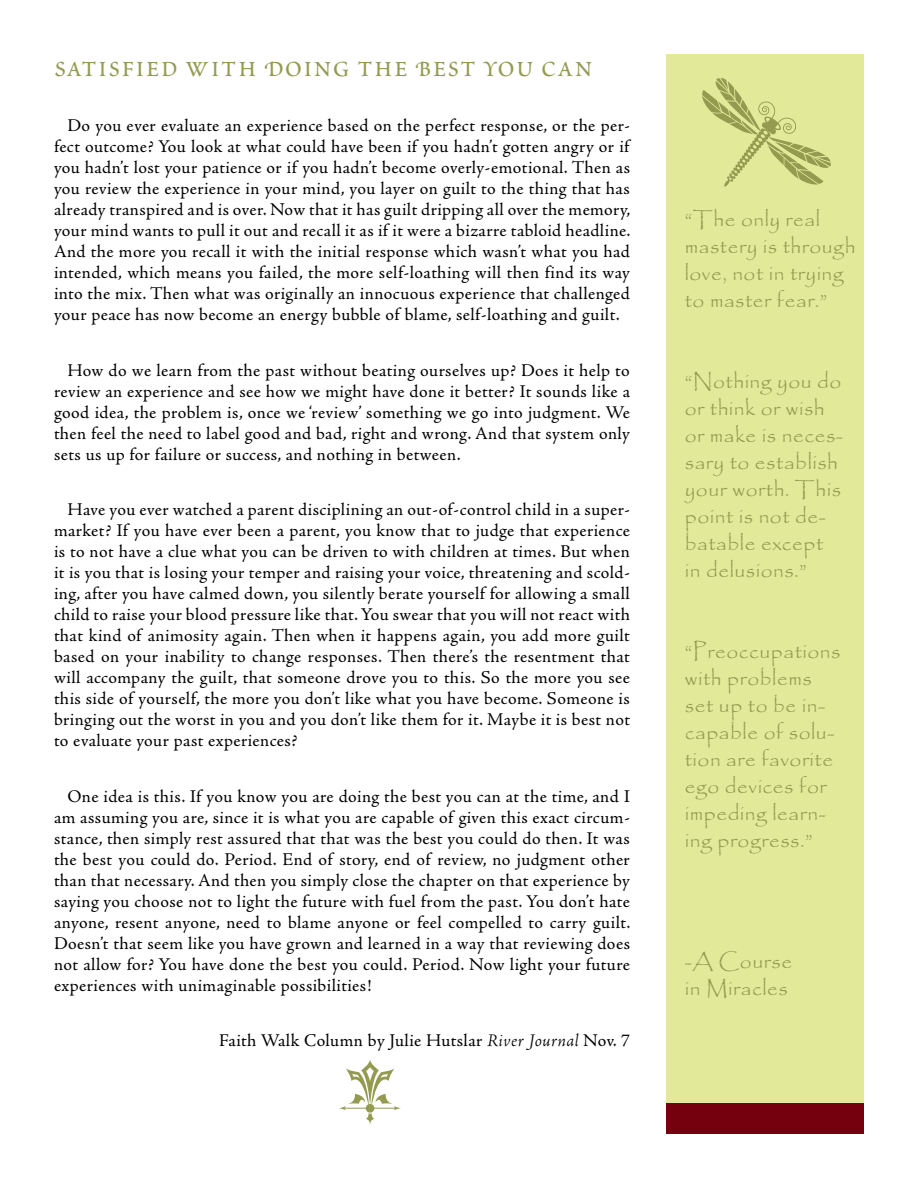
<style>
.page{position:relative;width:918px;height:1188px;background:#fff}
.page>*{position:absolute;margin:0;border:0;box-sizing:border-box;transform-origin:0 0}
.t1{font:33px "Poetica Roman Small Caps";letter-spacing:.025em;color:#949b50}
.t2{font:21px/27px "Papyrus";letter-spacing:.025em;color:#949b50}
.t3{font:18px/21px "Adobe Jenson Pro";letter-spacing:.02em;color:#000;text-align:justify}
.s1{font-weight:300;font-style:italic}
</style>
<div class="page">
<div style="left:666px;top:54px;width:198px;height:1080px;background:#e2ea9a"></div>
<div style="left:666px;top:1103px;width:198px;height:31px;background:#75000e"></div>
<svg style="left:702px;top:78px;width:129px;height:109px"></svg>
<svg style="left:339px;top:1059px;width:62px;height:66px"></svg>
<h1 class="t1" style="left:54px;top:54px;width:540px">Satisfied with Doing the Best You Can</h1>
<p class="t3" style="left:54px;top:115px;width:578px;text-indent:14px">Do you ever evaluate an experience based on the perfect response, or the per&shy;fect outcome? You look at what could have been if you hadn’t gotten angry or if you hadn’t lost your patience or if you hadn’t become overly-emotional. Then as you review the experience in your mind, you layer on guilt to the thing that has already transpired and is over. Now that it has guilt dripping all over the memory, your mind wants to pull it out and recall it as if it were a bizarre tabloid headline.<br>And the more you recall it with the initial response which wasn’t what you had intended, which means you failed, the more self-loathing will then find its way into the mix. Then what was originally an innocuous experience that challenged your peace has now become an energy bubble of blame, self-loathing and guilt.</p>
<p class="t3" style="left:54px;top:360px;width:578px;text-indent:14px">How do we learn from the past without beating ourselves up? Does it help to review an experience and see how we might have done it better? It sounds like a good idea, the problem is, once we ‘review’ something we go into judgment. We then feel the need to label good and bad, right and wrong. And that system only sets us up for failure or success, and nothing in between.</p>
<p class="t3" style="left:54px;top:499px;width:578px;text-indent:14px">Have you ever watched a parent disciplining an out-of-control child in a super&shy;market? If you have ever been a parent, you know that to judge that experience is to not have a clue what you can be driven to with children at times. But when it is you that is losing your temper and raising your voice, threatening and scold&shy;ing, after you have calmed down, you silently berate yourself for allowing a small child to raise your blood pressure like that. You swear that you will not react with that kind of animosity again. Then when it happens again, you add more guilt based on your inability to change responses. Then there’s the resentment that will accompany the guilt, that someone drove you to this. So the more you see this side of yourself, the more you don’t like what you have become. Someone is bringing out the worst in you and you don’t like them for it. Maybe it is best not to evaluate your past experiences?</p>
<p class="t3" style="left:54px;top:786px;width:578px;text-indent:14px">One idea is this. If you know you are doing the best you can at the time, and I am assuming you are, since it is what you are capable of given this exact circum&shy;stance, then simply rest assured that that was the best you could do then. It was the best you could do. Period. End of story, end of review, no judgment other than that necessary. And then you simply close the chapter on that experience by saying you choose not to light the future with fuel from the past. You don’t hate anyone, resent anyone, need to blame anyone or feel compelled to carry guilt.<br>Doesn’t that seem like you have grown and learned in a way that reviewing does not allow for? You have done the best you could. Period. Now light your future experiences with unimaginable possibilities!</p>
<p class="t3" style="left:219px;top:1030px;width:412px">Faith Walk Column by Julie Hutslar <span class="s1">River Journal</span> Nov. 7</p>
<p class="t2" style="left:685px;top:205px;width:172px">“The only real mastery is through love, not in trying to master fear.”</p>
<p class="t2" style="left:685px;top:367px;width:160px">“Nothing you do or think or wish or make is neces&shy;sary to establish your worth. This point is not de&shy;batable except in delusions.”</p>
<p class="t2" style="left:685px;top:637px;width:157px">“Preoccupations with problems set up to be in&shy;capable of solu&shy;tion are favorite ego devices for impeding learn&shy;ing progress.”</p>
<p class="t2" style="left:685px;top:947px;width:109px">-A Course in Miracles</p>
</div>
